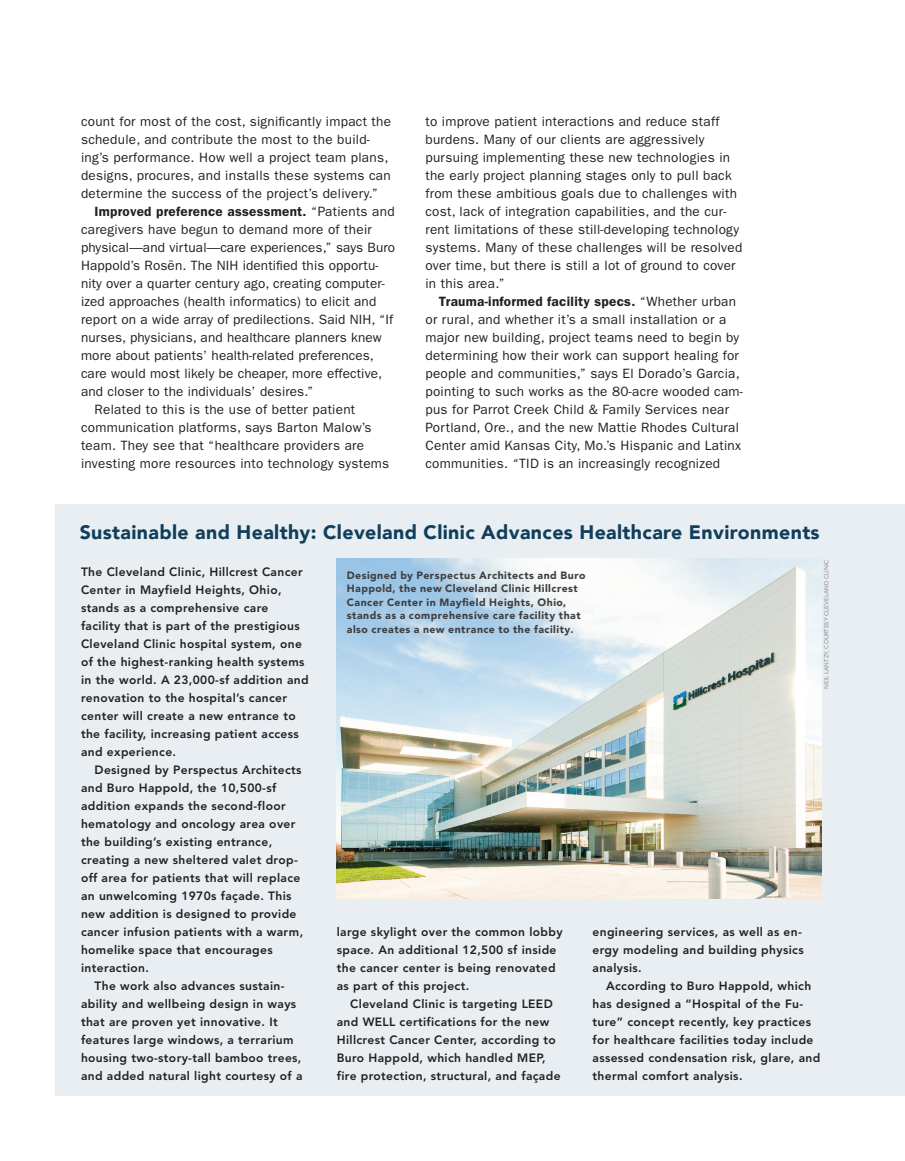
<style>
.page{position:relative;width:905px;height:1161px;background:#fff}
.page>*{position:absolute;margin:0;border:0;box-sizing:border-box;transform-origin:0 0}
.Sidebar_Headline{font:900 19.5px "Avenir";letter-spacing:.02em;color:#113e5c}
.Body_Copy{font:13.5px/18px "ITC Franklin Gothic Std";letter-spacing:.02em;color:#231f20}
.Sidebar_Copy{font:800 12px/18px "Avenir LT Std";letter-spacing:.03em;color:#231f20}
.Photo_Caption{font:900 10.5px/13.5px "Avenir LT Std";letter-spacing:.045em;color:#3e3e3f}
.Photo_Credit{font:500 6px "Avenir LT Std";color:#939598}
.s1{font-weight:600}
</style>
<div class="page">
<div style="left:55px;top:504px;width:849px;height:592px;background:#e8eef2"></div>
<img style="left:337px;top:558px;width:484px;height:341px">
<p class="Body_Copy" style="left:81px;top:113px;width:311px">count for most of the cost, significantly impact the schedule, and contribute the most to the build&shy;ing’s performance. How well a project team plans, designs, procures, and installs these systems can determine the success of the project’s delivery.”</p>
<p class="Body_Copy" style="left:81px;top:203px;width:316px;text-indent:14px"><span class="s1">Improved preference assessment.</span> “Patients and caregivers have begun to demand more of their physical—and virtual—care experiences,” says Buro Happold’s Rosën. The NIH identified this opportu&shy;nity over a quarter century ago, creating computer&shy;ized approaches (health informatics) to elicit and report on a wide array of predilections. Said NIH, “If nurses, physicians, and healthcare planners knew more about patients’ health-related preferences, care would most likely be cheaper, more effective, and closer to the individuals’ desires.”</p>
<p class="Body_Copy" style="left:81px;top:401px;width:310px;text-indent:14px">Related to this is the use of better patient communication platforms, says Barton Malow’s team. They see that “healthcare providers are investing more resources into technology systems</p>
<p class="Body_Copy" style="left:425px;top:113px;width:318px">to improve patient interactions and reduce staff burdens. Many of our clients are aggressively pursuing implementing these new technologies in the early project planning stages only to pull back from these ambitious goals due to challenges with cost, lack of integration capabilities, and the cur&shy;rent limitations of these still-developing technology systems. Many of these challenges will be resolved over time, but there is still a lot of ground to cover in this area.”</p>
<p class="Body_Copy" style="left:425px;top:293px;width:319px;text-indent:14px"><span class="s1">Trauma-informed facility specs.</span> “Whether urban or rural, and whether it’s a small installation or a major new building, project teams need to begin by determining how their work can support healing for people and communities,” says El Dorado’s Garcia, pointing to such works as the 80-acre wooded cam&shy;pus for Parrot Creek Child &amp; Family Services near Portland, Ore., and the new Mattie Rhodes Cultural Center amid Kansas City, Mo.’s Hispanic and Latinx communities. “TID is an increasingly recognized</p>
<p class="Sidebar_Headline" style="left:80px;top:515px;width:741px">Sustainable and Healthy: Cleveland Clinic Advances Healthcare Environments</p>
<p class="Sidebar_Copy" style="left:81px;top:563px;width:229px">The Cleveland Clinic, Hillcrest Cancer Center in Mayfield Heights, Ohio, stands as a comprehensive care facility that is part of the prestigious Cleveland Clinic hospital system, one of the highest-ranking health systems in the world. A 23,000-sf addition and renovation to the hospital’s cancer center will create a new entrance to the facility, increasing patient access and experience.</p>
<p class="Sidebar_Copy" style="left:81px;top:761px;width:224px;text-indent:14px">Designed by Perspectus Architects and Buro Happold, the 10,500-sf addition expands the second-floor hematology and oncology area over the building’s existing entrance, creating a new sheltered valet drop&shy;off area for patients that will replace an unwelcoming 1970s façade. This new addition is designed to provide cancer infusion patients with a warm, homelike space that encourages interaction.</p>
<p class="Sidebar_Copy" style="left:81px;top:977px;width:223px;text-indent:14px">The work also advances sustain&shy;ability and wellbeing design in ways that are proven yet innovative. It features large windows, a terrarium housing two-story-tall bamboo trees, and added natural light courtesy of a</p>
<p class="Photo_Credit" style="left:822px;top:689px;width:131px;rotate:-90deg">NEIL LANTZY, COURTESY CLEVELAND CLINIC</p>
<p class="Photo_Caption" style="left:347px;top:568px;width:240px">Designed by Perspectus Architects and Buro Happold, the new Cleveland Clinic Hillcrest Cancer Center in Mayfield Heights, Ohio, stands as a comprehensive care facility that also creates a new entrance to the facility.</p>
<p class="Sidebar_Copy" style="left:337px;top:923px;width:227px">large skylight over the common lobby space. An additional 12,500 sf inside the cancer center is being renovated as part of this project.</p>
<p class="Sidebar_Copy" style="left:337px;top:995px;width:225px;text-indent:14px">Cleveland Clinic is targeting LEED and WELL certifications for the new Hillcrest Cancer Center, according to Buro Happold, which handled MEP, fire protection, structural, and façade</p>
<p class="Sidebar_Copy" style="left:592px;top:923px;width:213px">engineering services, as well as en&shy;ergy modeling and building physics analysis.</p>
<p class="Sidebar_Copy" style="left:592px;top:977px;width:229px;text-indent:14px">According to Buro Happold, which has designed a “Hospital of the Fu&shy;ture” concept recently, key practices for healthcare facilities today include assessed condensation risk, glare, and thermal comfort analysis.</p>
</div>
